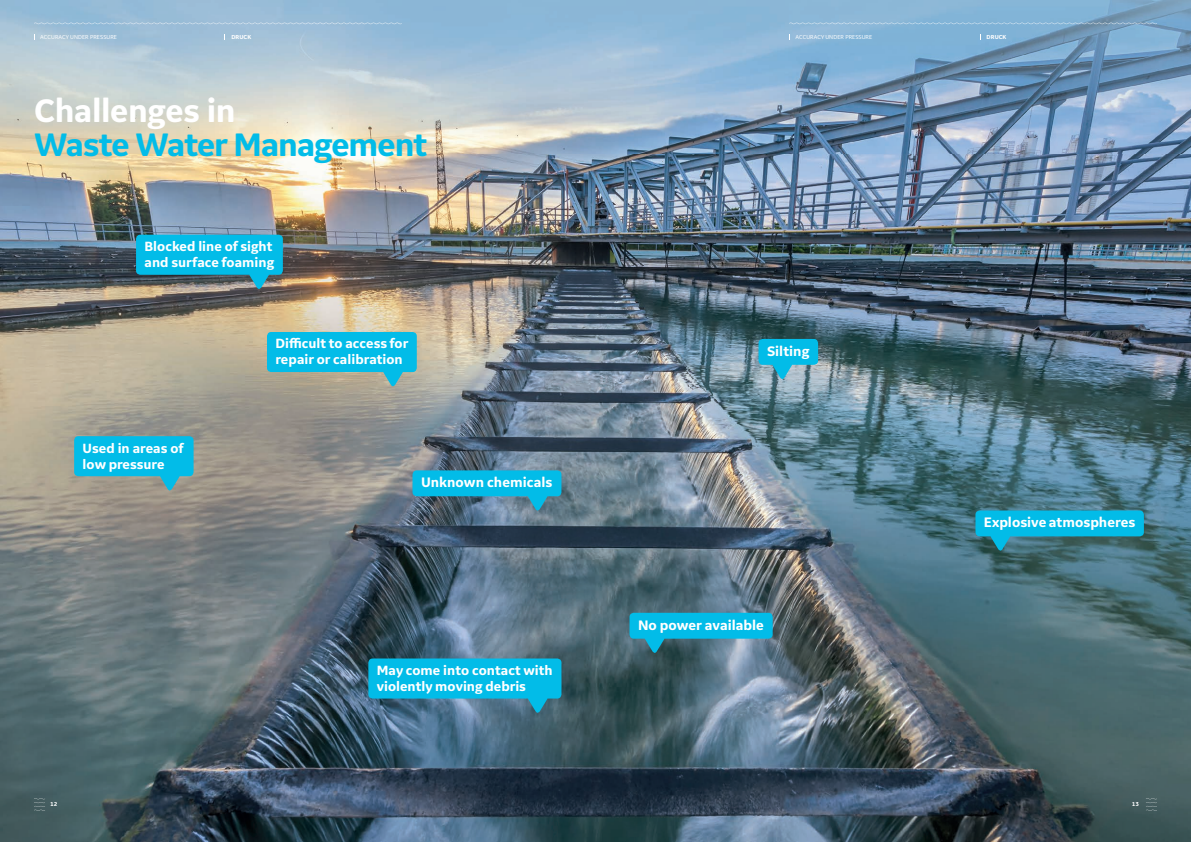
<style>
.page{position:relative;width:1191px;height:842px;background:#fff}
.page>*{position:absolute;margin:0;border:0;box-sizing:border-box;transform-origin:0 0}
.t1{font:700 34px "GE Inspira Sans";letter-spacing:-.03em;color:#02bce8}
.t2{font:700 34px "GE Inspira Sans";letter-spacing:-.01em;color:#fff}
.t3{font:700 14.4px "GE Inspira Sans";color:#fff}
.t4{font:700 14px/16px "GE Inspira Sans";color:#fff}
.t5{font:6px "GE Inspira Sans";letter-spacing:.01em;color:#fff}
.t6{font:700 6px "GE Inspira Sans";letter-spacing:.01em;color:#fff}
</style>
<div class="page">
<img style="left:0;top:0;width:1191px;height:842px">
<svg style="left:136px;top:235px;width:147px;height:56px;background:#21a7c6"></svg>
<svg style="left:267px;top:332px;width:150px;height:56px;background:#31b6d0"></svg>
<svg style="left:74px;top:436px;width:120px;height:56px;background:#2cb2cf"></svg>
<svg style="left:412px;top:470px;width:149px;height:42px;background:#23a1c3"></svg>
<svg style="left:368px;top:658px;width:193px;height:57px;background:#18a6cc"></svg>
<svg style="left:629px;top:613px;width:143px;height:42px;background:#22a1c2"></svg>
<svg style="left:975px;top:510px;width:168px;height:43px;background:#1b9cba"></svg>
<svg style="left:758px;top:339px;width:60px;height:42px;background:#34b6d7"></svg>
<svg style="left:34px;top:23px;width:368px;height:1px"></svg>
<svg style="left:34px;top:798px;width:11px;height:13px"></svg>
<svg style="left:1145px;top:798px;width:12px;height:13px"></svg>
<svg style="left:789px;top:23px;width:368px;height:1px"></svg>
<p class="t5" style="left:40px;top:33px;width:78px">ACCURACY UNDER PRESSURE</p>
<p class="t6" style="left:231px;top:33px;width:21px">DRUCK</p>
<h1 class="t2" style="left:34px;top:89px;width:203px">Challenges in</h1>
<h1 class="t1" style="left:34px;top:123px;width:395px">Waste Water Management</h1>
<p class="t4" style="left:145px;top:238px;width:131px">Blocked line of sight and surface foaming</p>
<p class="t4" style="left:83px;top:440px;width:102px">Used in areas of low pressure</p>
<p class="t4" style="left:275px;top:335px;width:134px">Difficult to access for repair or calibration</p>
<p class="t3" style="left:421px;top:473px;width:133px">Unknown chemicals</p>
<p class="t4" style="left:377px;top:662px;width:177px">May come into contact with violently moving debris</p>
<p class="t5" style="left:795px;top:33px;width:78px">ACCURACY UNDER PRESSURE</p>
<p class="t6" style="left:986px;top:33px;width:21px">DRUCK</p>
<p class="t3" style="left:767px;top:342px;width:44px">Silting</p>
<p class="t3" style="left:638px;top:616px;width:127px">No power available</p>
<p class="t3" style="left:984px;top:513px;width:153px">Explosive atmospheres</p>
<p class="t6" style="left:50px;top:801px;width:9px">12</p>
<p class="t6" style="left:1131px;top:801px;width:9px">13</p>
</div>
